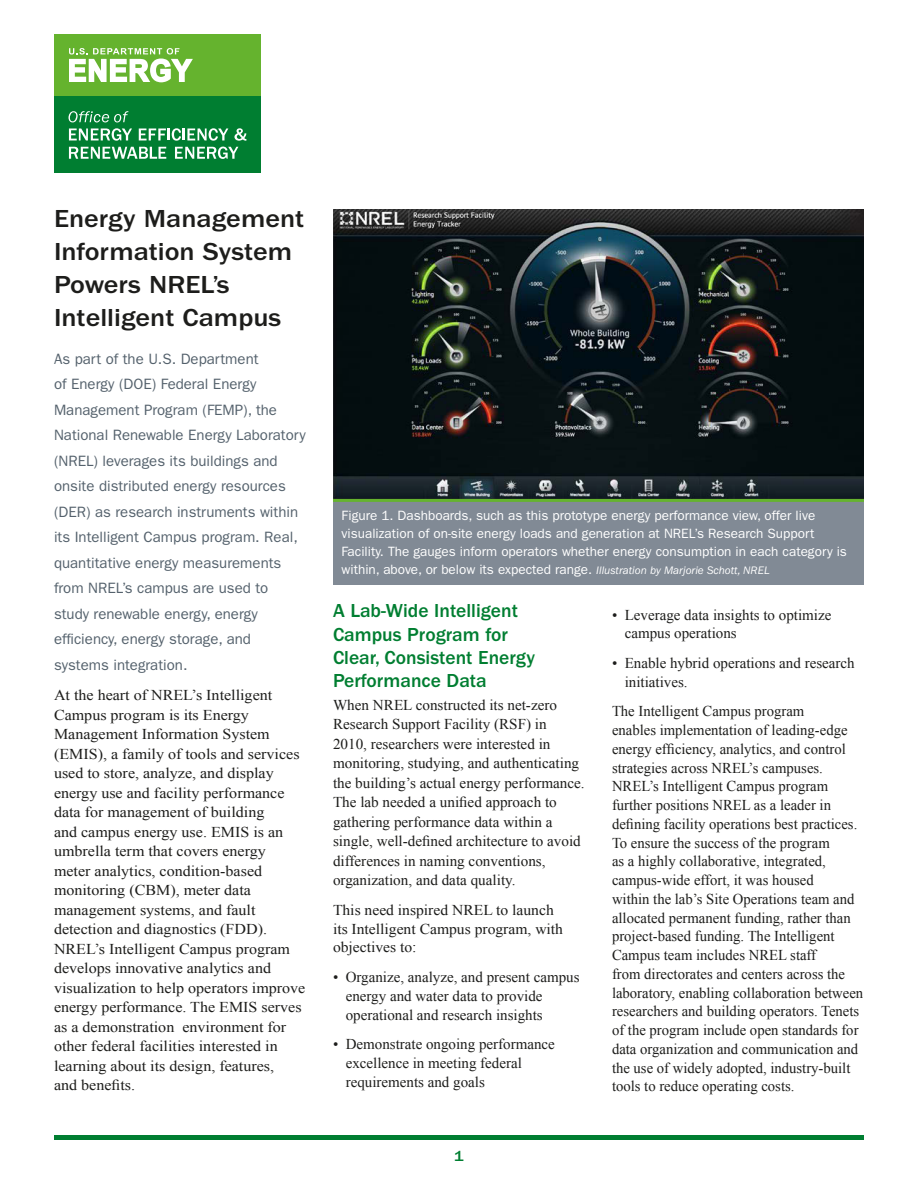
<style>
.page{position:relative;width:918px;height:1188px;background:#fff}
.page>*{position:absolute;margin:0;border:0;box-sizing:border-box;transform-origin:0 0}
.t1{font:500 25.5px/33px "ITC Franklin Gothic Std";color:#1d1d1b;scale:1.1 1}
.t2{font:500 19.5px/23.2px "ITC Franklin Gothic Std";color:#007e31}
.body_text{font:15px/18.8px "Times New Roman";color:#1d1d1b}
.intro_statement{font:15px/19.5px "Times New Roman";color:#1d1d1b;scale:1.07 1}
.intro_statement-2{font:15px/25.5px "ITC Franklin Gothic Std";color:#54616c}
.body_text-2{font:15px/18.8px "Times New Roman";color:#1d1d1b;scale:1.04 1}
.office_name{font:500 15px "ITC Franklin Gothic Std";color:#007e31;scale:1.1 1}
.caption_reverse{font:13.5px/18px "ITC Franklin Gothic Std";color:#fff}
.s1{font-style:italic;font-size:11.25px}
</style>
<div class="page">
<img style="left:333px;top:210px;width:531px;height:289px">
<div style="left:333px;top:502px;width:531px;height:83px;background:#818a95"></div>
<hr style="left:333px;top:499px;width:531px;height:3px;background:#65b32e">
<div style="left:54px;top:34px;width:207px;height:64px;background:#65b32e"></div>
<svg style="left:69px;top:48px;width:124px;height:34px"></svg>
<div style="left:54px;top:97px;width:207px;height:76px;background:#007e31"></div>
<svg style="left:69px;top:111px;width:59px;height:11px"></svg>
<svg style="left:69px;top:128px;width:63px;height:13px"></svg>
<svg style="left:139px;top:128px;width:89px;height:13px"></svg>
<svg style="left:234px;top:128px;width:12px;height:13px"></svg>
<svg style="left:69px;top:147px;width:97px;height:12px"></svg>
<svg style="left:175px;top:147px;width:63px;height:12px"></svg>
<hr style="left:54px;top:1135px;width:810px;height:4px;background:#007e31">
<p class="t1" style="left:54px;top:202px;width:229px">Energy Management<br>Information System<br>Powers NREL’s<br>Intelligent Campus</p>
<p class="intro_statement-2" style="left:54px;top:346px;width:253px">As part of the U.S. Department<br>of Energy (DOE) Federal Energy Management Program (FEMP), the National Renewable Energy Laboratory (NREL) leverages its buildings and onsite distributed energy resources (DER) as research instruments within its Intelligent Campus program. Real, quantitative energy measurements from NREL’s campus are used to study renewable energy, energy efficiency, energy storage, and systems integration.</p>
<p class="intro_statement" style="left:54px;top:685px;width:236px">At the heart of NREL’s Intelligent Campus program is its Energy Management Information System (EMIS), a family of tools and services used to store, analyze, and display energy use and facility performance data for management of building<br>and campus energy use. EMIS is an umbrella term that covers energy meter analytics, condition-based monitoring (CBM), meter data management systems, and fault detection and diagnostics (FDD).<br>NREL’s Intelligent Campus program develops innovative analytics and visualization to help operators improve energy performance. The EMIS serves as a demonstration environment for other federal facilities interested in learning about its design, features,<br>and benefits.</p>
<p class="caption_reverse" style="left:342px;top:506px;width:507px">Figure 1. Dashboards, such as this prototype energy performance view, offer live visualization of on-site energy loads and generation at NREL’s Research Support Facility. The gauges inform operators whether energy consumption in each category is within, above, or below its expected range. <span class="s1">Illustration by Marjorie Schott, NREL</span></p>
<h1 class="t2" style="left:333px;top:600px;width:204px">A Lab-Wide Intelligent<br>Campus Program for<br>Clear, Consistent Energy<br>Performance Data</h1>
<p class="body_text" style="left:333px;top:695px;width:253px;line-height:19.5px">When NREL constructed its net-zero Research Support Facility (RSF) in<br>2010, researchers were interested in monitoring, studying, and authenticating the building’s actual energy performance.<br>The lab needed a unified approach to gathering performance data within a single, well-defined architecture to avoid differences in naming conventions, organization, and data quality.</p>
<p class="body_text-2" style="left:333px;top:900px;width:223px">This need inspired NREL to launch its Intelligent Campus program, with objectives to:</p>
<p class="body_text" style="left:346px;top:967px;width:235px;text-indent:-13px">• Organize, analyze, and present campus energy and water data to provide operational and research insights</p>
<p class="body_text" style="left:346px;top:1034px;width:211px;text-indent:-13px">• Demonstrate ongoing performance excellence in meeting federal requirements and goals</p>
<p class="office_name" style="left:454px;top:1148px;width:10px">1</p>
<p class="body_text" style="left:625px;top:605px;width:208px;text-indent:-13px">• Leverage data insights to optimize campus operations</p>
<p class="body_text" style="left:625px;top:653px;width:231px;text-indent:-13px">• Enable hybrid operations and research initiatives.</p>
<p class="body_text" style="left:612px;top:702px;width:253px">The Intelligent Campus program<br>enables implementation of leading-edge energy efficiency, analytics, and control strategies across NREL’s campuses.<br>NREL’s Intelligent Campus program further positions NREL as a leader in defining facility operations best practices.<br>To ensure the success of the program<br>as a highly collaborative, integrated, campus-wide effort, it was housed<br>within the lab’s Site Operations team and allocated permanent funding, rather than project-based funding. The Intelligent Campus team includes NREL staff<br>from directorates and centers across the laboratory, enabling collaboration between researchers and building operators. Tenets of the program include open standards for data organization and communication and the use of widely adopted, industry-built tools to reduce operating costs.</p>
</div>
